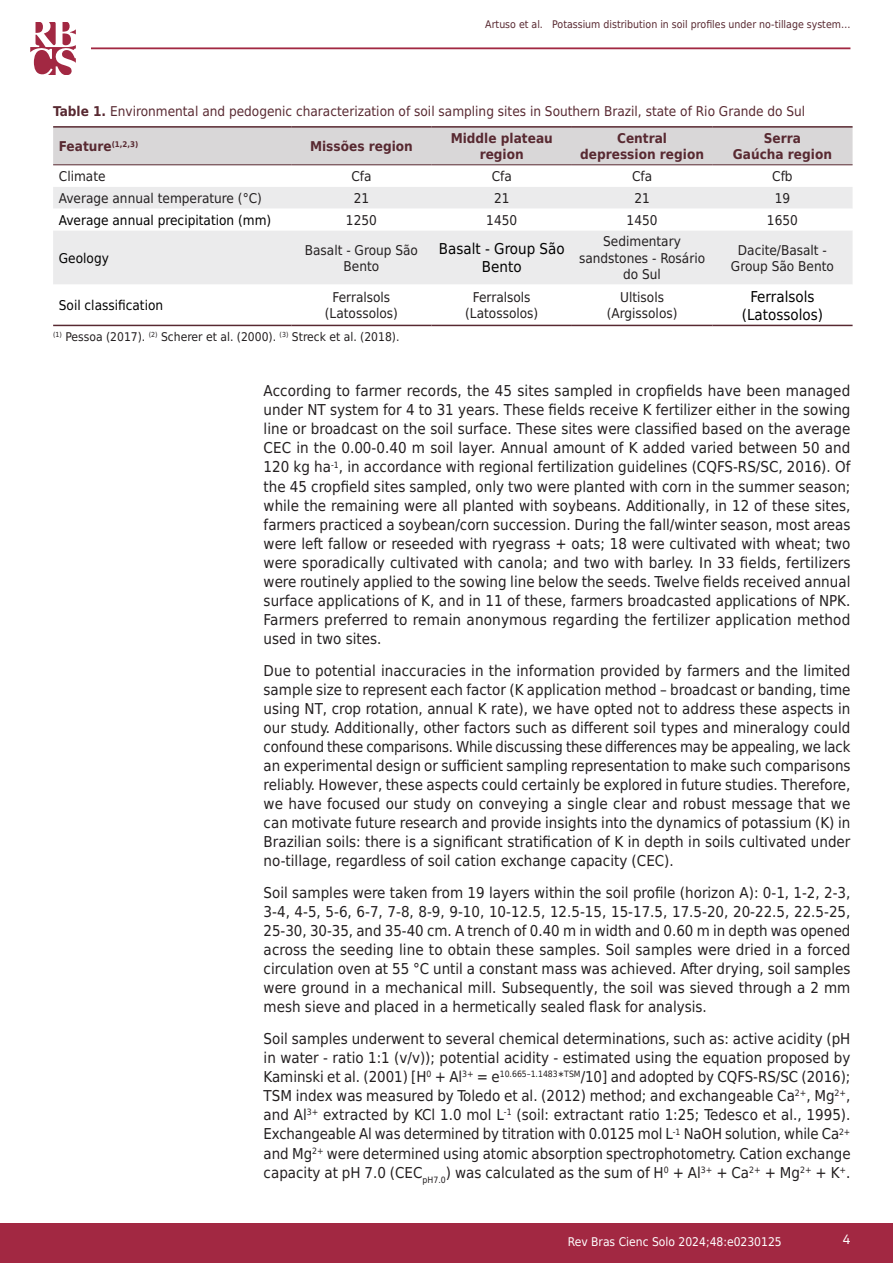
<style>
.page{position:relative;width:893px;height:1263px;background:#fff}
.page>*{position:absolute;margin:0;border:0;box-sizing:border-box;transform-origin:0 0}
.Texto__EN{font:15px/19px "DejaVu Sans Condensed";color:#231f20;text-align:justify}
.Tabela{font:15px/18px "DejaVu Sans Condensed";color:#000;text-align:center}
.Tabela-2{font:13.5px/16.2px "DejaVu Sans Condensed";color:#231f20;text-align:center}
.Tabela_Figura_Título{font:13.5px "DejaVu Sans Condensed";color:#582931}
.Tabela_cabeçalho{font:700 13.5px/16.2px "DejaVu Sans Condensed";color:#582931;text-align:center}
.Tabela-3{font:13.5px "DejaVu Sans Condensed";color:#000}
.t1{font:13.5px "Akkurat Pro";color:#fff}
.Tabela_nota{font:12px "DejaVu Sans Condensed";color:#231f20}
.t2{font:12px "DejaVu Sans Condensed";color:#fff}
.t3{font:10.5px "DejaVu Sans Condensed";color:#582931}
.s1{font-weight:700}
</style>
<div class="page">
<div style="left:0;top:1223px;width:893px;height:40px;background:#a22842"></div>
<hr style="left:91px;top:47px;width:759px;height:2px;background:#a22842">
<svg style="left:30px;top:22px;width:46px;height:52px"></svg>
<div style="left:53px;top:128px;width:800px;height:36px;background:#d9d7d8"></div>
<div style="left:53px;top:187px;width:800px;height:21px;background:#ebebec"></div>
<svg style="left:53px;top:231px;width:800px;height:94px;fill:#ebebec"></svg>
<hr style="left:53px;top:126px;width:238px;height:2px;background:#582931">
<hr style="left:291px;top:126px;width:141px;height:2px;background:#582931">
<hr style="left:432px;top:126px;width:140px;height:2px;background:#582931">
<hr style="left:572px;top:126px;width:140px;height:2px;background:#582931">
<hr style="left:712px;top:126px;width:141px;height:2px;background:#582931">
<hr style="left:53px;top:164px;width:238px;height:1px;background:#582931">
<hr style="left:291px;top:164px;width:141px;height:1px;background:#582931">
<hr style="left:432px;top:164px;width:140px;height:1px;background:#582931">
<hr style="left:572px;top:164px;width:140px;height:1px;background:#582931">
<hr style="left:712px;top:164px;width:141px;height:1px;background:#582931">
<hr style="left:53px;top:325px;width:238px;height:1px;background:#582931">
<hr style="left:291px;top:325px;width:141px;height:1px;background:#582931">
<hr style="left:432px;top:325px;width:140px;height:1px;background:#582931">
<hr style="left:572px;top:325px;width:140px;height:1px;background:#582931">
<hr style="left:712px;top:325px;width:141px;height:1px;background:#582931">
<p class="t3" style="left:485px;top:16px;width:367px">Artuso et al. Potassium distribution in soil profiles under no-tillage system…</p>
<p class="Tabela_Figura_Título" style="left:53px;top:100px;width:754px"><span class="s1">Table 1.</span> Environmental and pedogenic characterization of soil sampling sites in Southern Brazil, state of Rio Grande do Sul</p>
<p class="Tabela_cabeçalho" style="left:59px;top:138px;width:81px">Feature<sup>(1,2,3)</sup></p>
<p class="Tabela_cabeçalho" style="left:310px;top:138px;width:104px">Missões region</p>
<p class="Tabela_cabeçalho" style="left:451px;top:130px;width:104px">Middle plateau region</p>
<p class="Tabela_cabeçalho" style="left:580px;top:130px;width:125px">Central depression region</p>
<p class="Tabela_cabeçalho" style="left:764px;top:130px;width:39px">Serra</p>
<p class="Tabela_cabeçalho" style="left:733px;top:146px;width:101px">Gaúcha region</p>
<p class="Tabela-2" style="left:59px;top:168px;width:48px">Climate</p>
<p class="Tabela-2" style="left:351px;top:168px;width:22px">Cfa</p>
<p class="Tabela-2" style="left:492px;top:168px;width:22px">Cfa</p>
<p class="Tabela-2" style="left:632px;top:168px;width:22px">Cfa</p>
<p class="Tabela-2" style="left:772px;top:168px;width:22px">Cfb</p>
<p class="Tabela-2" style="left:59px;top:190px;width:205px">Average annual temperature (°C)</p>
<p class="Tabela-2" style="left:354px;top:190px;width:17px">21</p>
<p class="Tabela-2" style="left:494px;top:190px;width:17px">21</p>
<p class="Tabela-2" style="left:634px;top:190px;width:17px">21</p>
<p class="Tabela-2" style="left:775px;top:190px;width:17px">19</p>
<p class="Tabela-3" style="left:59px;top:209px;width:214px">Average annual precipitation (mm)</p>
<p class="Tabela-2" style="left:346px;top:211px;width:32px">1250</p>
<p class="Tabela-2" style="left:486px;top:211px;width:32px">1450</p>
<p class="Tabela-2" style="left:627px;top:211px;width:32px">1450</p>
<p class="Tabela-2" style="left:767px;top:211px;width:32px">1650</p>
<p class="Tabela-3" style="left:59px;top:247px;width:52px">Geology</p>
<p class="Tabela-2" style="left:305px;top:241px;width:115px">Basalt - Group São<br>Bento</p>
<p class="Tabela" style="left:439px;top:240px;width:127px">Basalt - Group São<br>Bento</p>
<p class="Tabela-2" style="left:579px;top:233px;width:128px">Sedimentary sandstones - Rosário do Sul</p>
<p class="Tabela-2" style="left:731px;top:241px;width:104px">Dacite/Basalt -<br>Group São Bento</p>
<p class="Tabela-3" style="left:59px;top:294px;width:106px">Soil classification</p>
<p class="Tabela-2" style="left:325px;top:289px;width:75px">Ferralsols (Latossolos)</p>
<p class="Tabela-2" style="left:465px;top:289px;width:75px">Ferralsols (Latossolos)</p>
<p class="Tabela-2" style="left:620px;top:289px;width:45px">Ultisols</p>
<p class="Tabela" style="left:742px;top:287px;width:83px">Ferralsols (Latossolos)</p>
<p class="Tabela-2" style="left:607px;top:305px;width:72px">(Argissolos)</p>
<p class="Tabela_nota" style="left:53px;top:327px;width:348px"><sup>(1)</sup> Pessoa (2017). <sup>(2)</sup> Scherer et al. (2000). <sup>(3)</sup> Streck et al. (2018).</p>
<p class="Texto__EN" style="left:264px;top:381px;width:588px">According to farmer records, the 45 sites sampled in cropfields have been managed under NT system for 4 to 31 years. These fields receive K fertilizer either in the sowing line or broadcast on the soil surface. These sites were classified based on the average CEC in the 0.00-0.40 m soil layer. Annual amount of K added varied between 50 and 120 kg ha<sup>-1</sup>, in accordance with regional fertilization guidelines (CQFS-RS/SC, 2016). Of the 45 cropfield sites sampled, only two were planted with corn in the summer season; while the remaining were all planted with soybeans. Additionally, in 12 of these sites, farmers practiced a soybean/corn succession. During the fall/winter season, most areas were left fallow or reseeded with ryegrass + oats; 18 were cultivated with wheat; two were sporadically cultivated with canola; and two with barley. In 33 fields, fertilizers were routinely applied to the sowing line below the seeds. Twelve fields received annual surface applications of K, and in 11 of these, farmers broadcasted applications of NPK.<br>Farmers preferred to remain anonymous regarding the fertilizer application method used in two sites.</p>
<p class="Texto__EN" style="left:264px;top:660px;width:588px">Due to potential inaccuracies in the information provided by farmers and the limited sample size to represent each factor (K application method – broadcast or banding, time using NT, crop rotation, annual K rate), we have opted not to address these aspects in our study. Additionally, other factors such as different soil types and mineralogy could confound these comparisons. While discussing these differences may be appealing, we lack an experimental design or sufficient sampling representation to make such comparisons reliably. However, these aspects could certainly be explored in future studies. Therefore, we have focused our study on conveying a single clear and robust message that we can motivate future research and provide insights into the dynamics of potassium (K) in Brazilian soils: there is a significant stratification of K in depth in soils cultivated under no-tillage, regardless of soil cation exchange capacity (CEC).</p>
<p class="Texto__EN" style="left:264px;top:883px;width:588px">Soil samples were taken from 19 layers within the soil profile (horizon A): 0-1, 1-2, 2-3, 3-4, 4-5, 5-6, 6-7, 7-8, 8-9, 9-10, 10-12.5, 12.5-15, 15-17.5, 17.5-20, 20-22.5, 22.5-25, 25-30, 30-35, and 35-40 cm. A trench of 0.40 m in width and 0.60 m in depth was opened across the seeding line to obtain these samples. Soil samples were dried in a forced circulation oven at 55 °C until a constant mass was achieved. After drying, soil samples were ground in a mechanical mill. Subsequently, the soil was sieved through a 2 mm mesh sieve and placed in a hermetically sealed flask for analysis.</p>
<p class="Texto__EN" style="left:264px;top:1029px;width:588px">Soil samples underwent to several chemical determinations, such as: active acidity (pH in water - ratio 1:1 (v/v)); potential acidity - estimated using the equation proposed by Kaminski et al. (2001) [H<sup>0</sup> + Al<sup>3+</sup> = e<sup>10.665–1.1483∗TSM</sup>/10] and adopted by CQFS-RS/SC (2016); TSM index was measured by Toledo et al. (2012) method; and exchangeable Ca<sup>2+</sup>, Mg<sup>2+</sup>, and Al<sup>3+</sup> extracted by KCl 1.0 mol L<sup>-1</sup> (soil: extractant ratio 1:25; Tedesco et al., 1995).<br>Exchangeable Al was determined by titration with 0.0125 mol L<sup>-1</sup> NaOH solution, while Ca<sup>2+ </sup>and Mg<sup>2+</sup> were determined using atomic absorption spectrophotometry. Cation exchange capacity at pH 7.0 (CEC<sub>pH7.0</sub>) was calculated as the sum of H<sup>0</sup> + Al<sup>3+</sup> + Ca<sup>2+</sup> + Mg<sup>2+</sup> + K<sup>+</sup>.</p>
<p class="t2" style="left:568px;top:1231px;width:215px">Rev Bras Cienc Solo 2024;48:e0230125</p>
<p class="t1" style="left:843px;top:1231px;width:9px">4</p>
</div>
